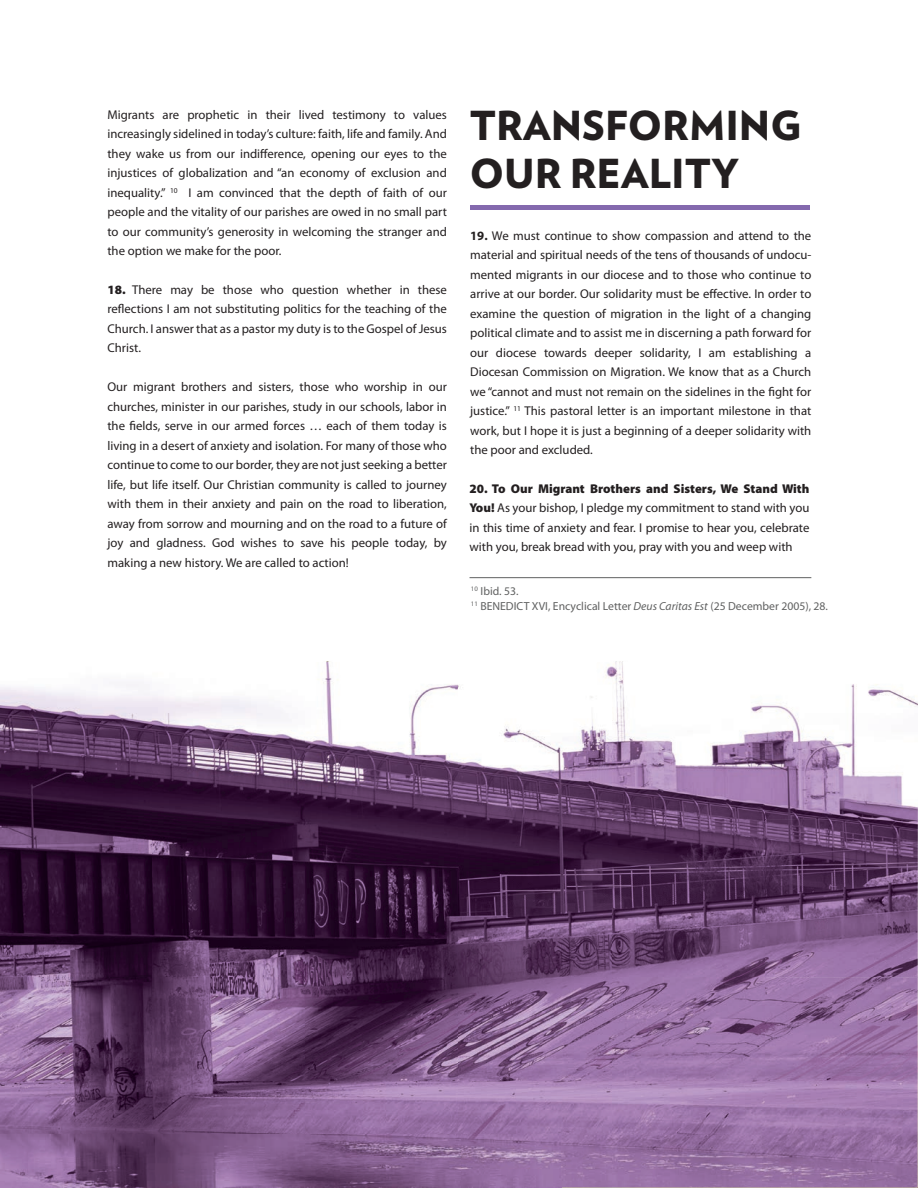
<style>
.page{position:relative;width:918px;height:1188px;background:#fff}
.page>*{position:absolute;margin:0;border:0;box-sizing:border-box;transform-origin:0 0}
.t1{font:900 39.9px/47.8px "Verlag";color:#231f20}
.t2{font:12.75px/19.5px "Myriad Pro";color:#231f20;text-align:justify}
.t3{font:11.7px/15px "Myriad Pro";color:#606161}
.s1{font-weight:900}
.s2{font-weight:700}
.s3{font-style:italic}
</style>
<div class="page">
<img style="left:0;top:662px;width:918px;height:525px">
<hr style="left:470px;top:206px;width:339px;height:4px;background:#8469ae">
<hr style="left:470px;top:577px;width:341px;height:1px;background:#606161">
<p class="t2" style="left:107px;top:105px;width:341px">Migrants are prophetic in their lived testimony to values increasingly sidelined in today’s culture: faith, life and family. And they wake us from our indifference, opening our eyes to the injustices of globalization and “an economy of exclusion and inequality.” <sup>10</sup> I am convinced that the depth of faith of our people and the vitality of our parishes are owed in no small part to our community’s generosity in welcoming the stranger and the option we make for the poor.</p>
<p class="t2" style="left:107px;top:280px;width:341px"><span class="s1">18.</span> There may be those who question whether in these reflections I am not substituting politics for the teaching of the Church. I answer that as a pastor my duty is to the Gospel of Jesus Christ.</p>
<p class="t2" style="left:107px;top:378px;width:341px">Our migrant brothers and sisters, those who worship in our churches, minister in our parishes, study in our schools, labor in the fields, serve in our armed forces … each of them today is living in a desert of anxiety and isolation. For many of those who continue to come to our border, they are not just seeking a better life, but life itself. Our Christian community is called to journey with them in their anxiety and pain on the road to liberation, away from sorrow and mourning and on the road to a future of joy and gladness. God wishes to save his people today, by making a new history. We are called to action!</p>
<h1 class="t1" style="left:470px;top:99px;width:333px">TRANSFORMING<br>OUR REALITY</h1>
<p class="t2" style="left:470px;top:226px;width:343px"><span class="s2">19.</span> We must continue to show compassion and attend to the material and spiritual needs of the tens of thousands of undocu&shy;mented migrants in our diocese and to those who continue to arrive at our border. Our solidarity must be effective. In order to examine the question of migration in the light of a changing political climate and to assist me in discerning a path forward for our diocese towards deeper solidarity, I am establishing a Diocesan Commission on Migration. We know that as a Church we “cannot and must not remain on the sidelines in the fight for justice.” <sup>11</sup> This pastoral letter is an important milestone in that work, but I hope it is just a beginning of a deeper solidarity with the poor and excluded.</p>
<p class="t2" style="left:470px;top:479px;width:341px"><span class="s1">20. To Our Migrant Brothers and Sisters, We Stand With You!</span> As your bishop, I pledge my commitment to stand with you in this time of anxiety and fear. I promise to hear you, celebrate with you, break bread with you, pray with you and weep with</p>
<p class="t3" style="left:471px;top:584px;width:359px"><sup>10</sup> Ibid. 53.<br><sup>11</sup> BENEDICT XVI, Encyclical Letter <span class="s3">Deus Caritas Est</span> (25 December 2005), 28.</p>
</div>
